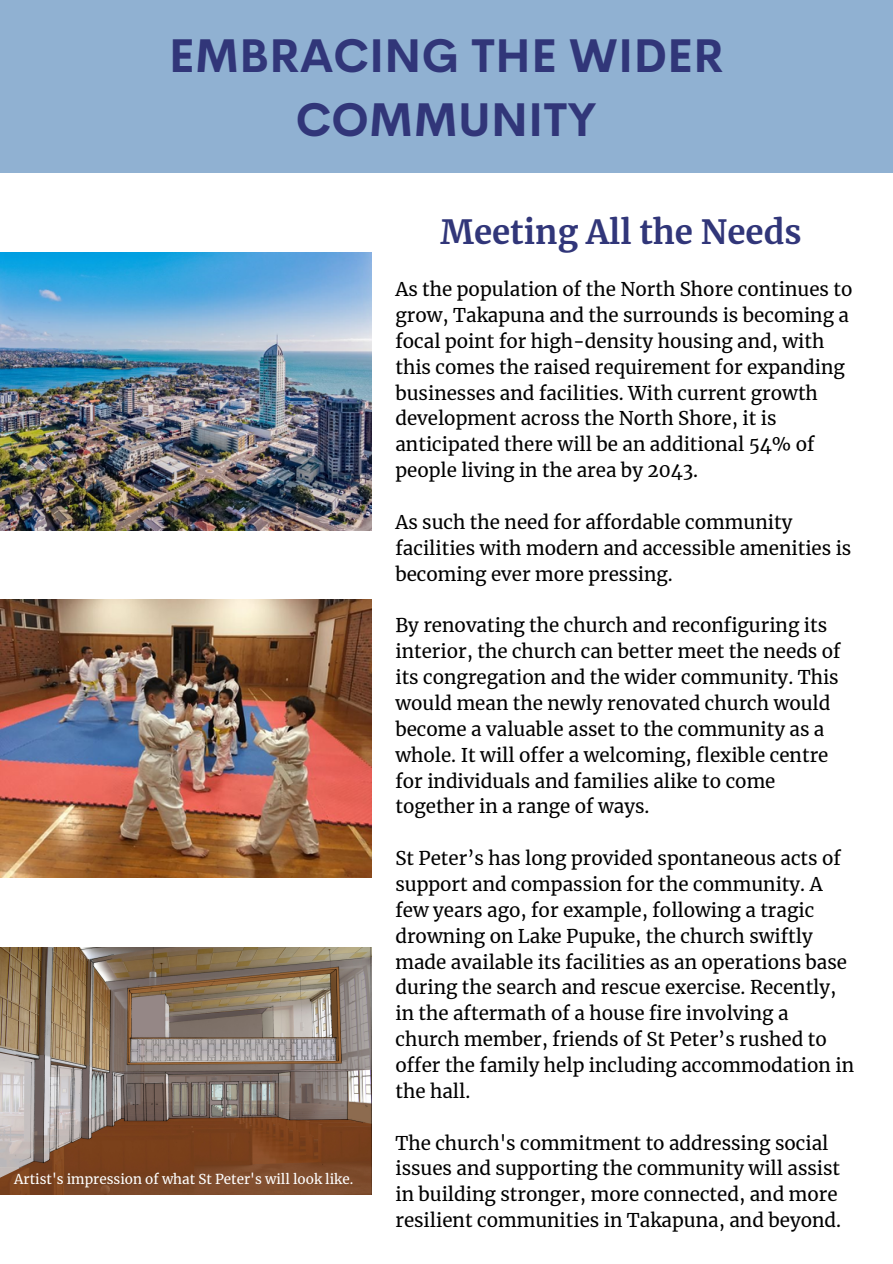
<style>
.page{position:relative;width:893px;height:1264px;background:#fff}
.page>*{position:absolute;margin:0;border:0;box-sizing:border-box;transform-origin:0 0}
.t1{font:700 46.35px/64.1px "Cerebri Sans";color:#313679;text-align:center}
.t2{font:700 33px "Merriweather";color:#313679}
.t3{font:18.75px/25.8px "Merriweather";color:#000}
.t4{font:13.5px "Merriweather";color:#fff}
</style>
<div class="page">
<div style="left:0;top:0;width:892px;height:173px;background:#90b1d2"></div>
<img style="left:0;top:947px;width:371px;height:247px">
<img style="left:0;top:599px;width:371px;height:278px">
<img style="left:0;top:253px;width:371px;height:277px">
<p class="t1" style="left:169px;top:24px;width:556px">EMBRACING THE WIDER<br>COMMUNITY</p>
<p class="t4" style="left:14px;top:1170px;width:340px">Artist's impression of what St Peter's will look like.</p>
<p class="t2" style="left:440px;top:211px;width:362px">Meeting All the Needs</p>
<p class="t3" style="left:395px;top:276px;width:458px">As the population of the North Shore continues to grow, Takapuna and the surrounds is becoming a focal point for high-density housing and, with this comes the raised requirement for expanding businesses and facilities. With current growth development across the North Shore, it is anticipated there will be an additional 54% of people living in the area by 2043.</p>
<p class="t3" style="left:395px;top:509px;width:457px">As such the need for affordable community facilities with modern and accessible amenities is becoming ever more pressing.</p>
<p class="t3" style="left:395px;top:612px;width:447px">By renovating the church and reconfiguring its interior, the church can better meet the needs of its congregation and the wider community. This would mean the newly renovated church would become a valuable asset to the community as a whole. It will offer a welcoming, flexible centre for individuals and families alike to come together in a range of ways.</p>
<p class="t3" style="left:395px;top:845px;width:460px">St Peter’s has long provided spontaneous acts of support and compassion for the community. A few years ago, for example, following a tragic drowning on Lake Pupuke, the church swiftly made available its facilities as an operations base during the search and rescue exercise. Recently, in the aftermath of a house fire involving a church member, friends of St Peter’s rushed to offer the family help including accommodation in the hall.</p>
<p class="t3" style="left:395px;top:1129px;width:447px">The church's commitment to addressing social issues and supporting the community will assist in building stronger, more connected, and more resilient communities in Takapuna, and beyond.</p>
</div>
